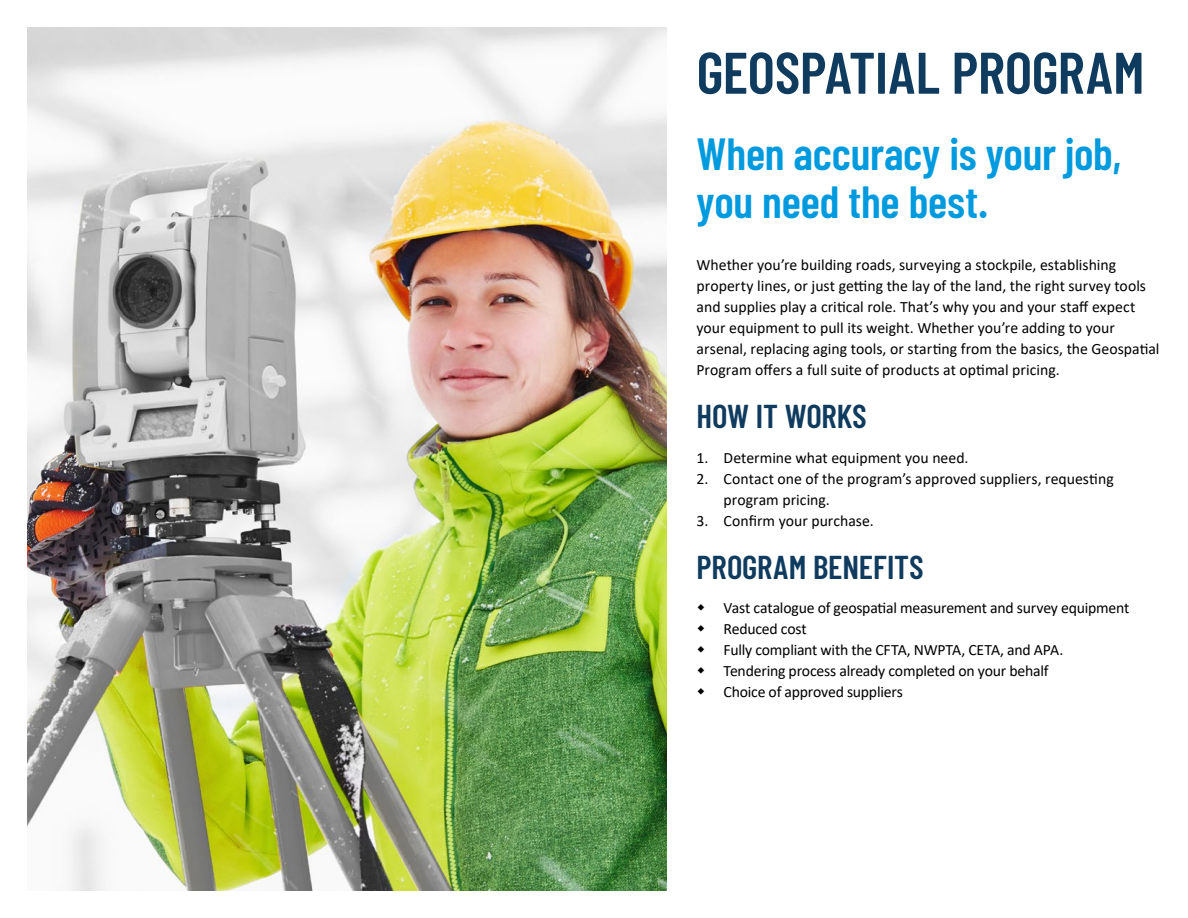
<style>
.page{position:relative;width:1188px;height:918px;background:#fff}
.page>*{position:absolute;margin:0;border:0;box-sizing:border-box;transform-origin:0 0}
.t1{font:600 58.5px "Barlow Condensed";letter-spacing:-.005em;color:#0f3b5f}
.t2{font:600 45px/48px "Barlow Condensed";letter-spacing:-.005em;color:#009ade}
.t3{font:600 33px "Barlow Condensed";letter-spacing:-.005em;color:#0f3b5f}
.t4{font:15.75px/21px "Calibri";color:#000}
</style>
<div class="page">
<img style="left:27px;top:27px;width:639px;height:864px">
<h1 class="t1" style="left:697px;top:36px;width:449px">GEOSPATIAL PROGRAM</h1>
<h2 class="t2" style="left:697px;top:128px;width:426px">When accuracy is your job, you need the best.</h2>
<p class="t4" style="left:697px;top:254px;width:464px">Whether you’re building roads, surveying a stockpile, establishing property lines, or just getting the lay of the land, the right survey tools and supplies play a critical role. That’s why you and your staff expect your equipment to pull its weight. Whether you’re adding to your arsenal, replacing aging tools, or starting from the basics, the Geospatial Program offers a full suite of products at optimal pricing.</p>
<h3 class="t3" style="left:697px;top:396px;width:172px">HOW IT WORKS</h3>
<p class="t4" style="left:697px;top:446px;width:274px">1. Determine what equipment you need.</p>
<p class="t4" style="left:724px;top:467px;width:392px;text-indent:-27px">2. Contact one of the program’s approved suppliers, requesting program pricing.</p>
<p class="t4" style="left:697px;top:509px;width:179px">3. Confirm your purchase.</p>
<h3 class="t3" style="left:697px;top:546px;width:229px">PROGRAM BENEFITS</h3>
<p class="t4" style="left:724px;top:597px;width:407px">Vast catalogue of geospatial measurement and survey equipment Reduced cost<br>Fully compliant with the CFTA, NWPTA, CETA, and APA.<br>Tendering process already completed on your behalf<br>Choice of approved suppliers</p>
</div>
